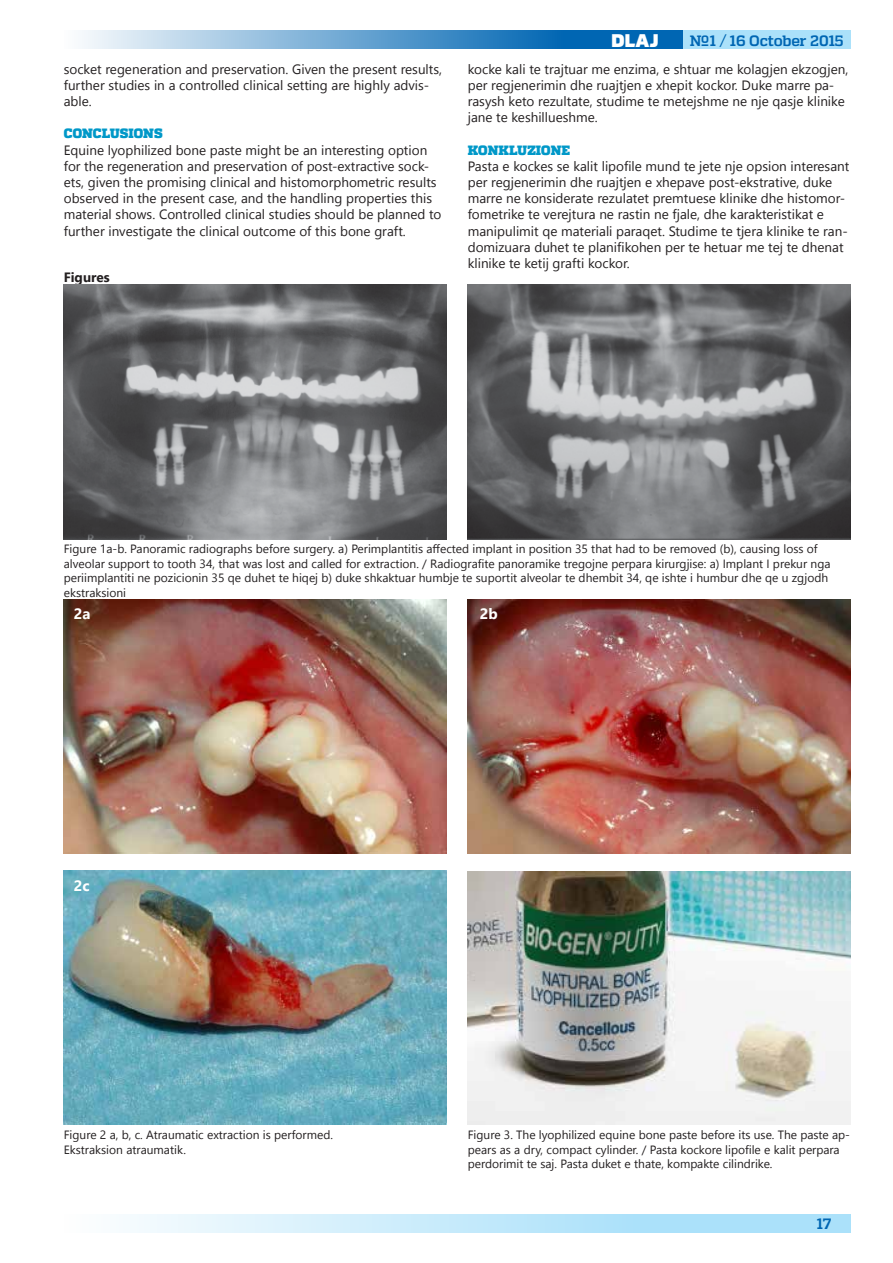
<style>
.page{position:relative;width:893px;height:1263px;background:#fff}
.page>*{position:absolute;margin:0;border:0;box-sizing:border-box;transform-origin:0 0}
.t1{font:900 18px "Prometo";color:#fff}
.t2{font:700 15px "Quadon";color:#0066b3}
.t3{font:700 15px "Segoe UI";color:#fff}
.t4{font:13.5px/16.2px "Segoe UI";color:#231f20}
.t5{font:900 13.5px "Quadon";letter-spacing:.005em;color:#0098c8}
.t6{font:700 13.5px "Segoe UI";color:#231f20}
.t7{font:12px/14.4px "Segoe UI";color:#231f20}
</style>
<div class="page">
<img style="left:64px;top:284px;width:382px;height:255px">
<img style="left:468px;top:284px;width:382px;height:255px">
<img style="left:64px;top:599px;width:382px;height:255px">
<img style="left:468px;top:599px;width:382px;height:255px">
<img style="left:64px;top:870px;width:382px;height:255px">
<img style="left:468px;top:872px;width:382px;height:253px">
<div style="left:587px;top:31px;width:96px;height:18px;background:#0066b3"></div>
<div style="left:64px;top:31px;width:523px;height:18px;background:linear-gradient(to right,#fdfdfe,#0060b0)"></div>
<div style="left:64px;top:1214px;width:734px;height:18px;background:linear-gradient(to right,#fafdfe,#9ddcf9)"></div>
<div style="left:683px;top:31px;width:167px;height:18px;background:#abe1fa"></div>
<div style="left:798px;top:1214px;width:52px;height:18px;background:#abe1fa"></div>
<p class="t4" style="left:64px;top:60px;width:380px">socket regeneration and preservation. Given the present results, further studies in a controlled clinical setting are highly advis&shy;able.</p>
<p class="t5" style="left:64px;top:126px;width:100px">CONCLUSIONS</p>
<p class="t4" style="left:64px;top:141px;width:379px">Equine lyophilized bone paste might be an interesting option for the regeneration and preservation of post-extractive sock&shy;ets, given the promising clinical and histomorphometric results observed in the present case, and the handling properties this material shows. Controlled clinical studies should be planned to further investigate the clinical outcome of this bone graft.</p>
<p class="t6" style="left:64px;top:266px;width:47px">Figures</p>
<h1 class="t1" style="left:611px;top:29px;width:49px">DLAJ</h1>
<p class="t2" style="left:690px;top:32px;width:155px">№1 / 16 October 2015</p>
<p class="t4" style="left:468px;top:60px;width:382px">kocke kali te trajtuar me enzima, e shtuar me kolagjen ekzogjen, per regjenerimin dhe ruajtjen e xhepit kockor. Duke marre pa&shy;rasysh keto rezultate, studime te metejshme ne nje qasje klinike jane te keshillueshme.</p>
<p class="t5" style="left:468px;top:142px;width:104px">KONKLUZIONE</p>
<p class="t4" style="left:468px;top:158px;width:383px">Pasta e kockes se kalit lipofile mund te jete nje opsion interesant per regjenerimin dhe ruajtjen e xhepave post-ekstrative, duke marre ne konsiderate rezulatet premtuese klinike dhe histomor&shy;fometrike te verejtura ne rastin ne fjale, dhe karakteristikat e manipulimit qe materiali paraqet. Studime te tjera klinike te ran&shy;domizuara duhet te planifikohen per te hetuar me tej te dhenat klinike te ketij grafti kockor.</p>
<p class="t7" style="left:64px;top:542px;width:768px">Figure 1a-b. Panoramic radiographs before surgery. a) Perimplantitis affected implant in position 35 that had to be removed (b), causing loss of alveolar support to tooth 34, that was lost and called for extraction. / Radiografite panoramike tregojne perpara kirurgjise: a) Implant I prekur nga periimplantiti ne pozicionin 35 qe duhet te hiqej b) duke shkaktuar humbje te suportit alveolar te dhembit 34, qe ishte i humbur dhe qe u zgjodh ekstraksioni</p>
<p class="t3" style="left:74px;top:602px;width:18px">2a</p>
<p class="t3" style="left:480px;top:602px;width:19px">2b</p>
<p class="t3" style="left:74px;top:873px;width:17px">2c</p>
<p class="t7" style="left:64px;top:1127px;width:271px">Figure 2 a, b, c. Atraumatic extraction is performed.<br>Ekstraksion atraumatik.</p>
<p class="t7" style="left:468px;top:1127px;width:384px">Figure 3. The lyophilized equine bone paste before its use. The paste ap&shy;pears as a dry, compact cylinder. / Pasta kockore lipofile e kalit perpara perdorimit te saj. Pasta duket e thate, kompakte cilindrike.</p>
<p class="t2" style="left:817px;top:1215px;width:16px">17</p>
</div>
